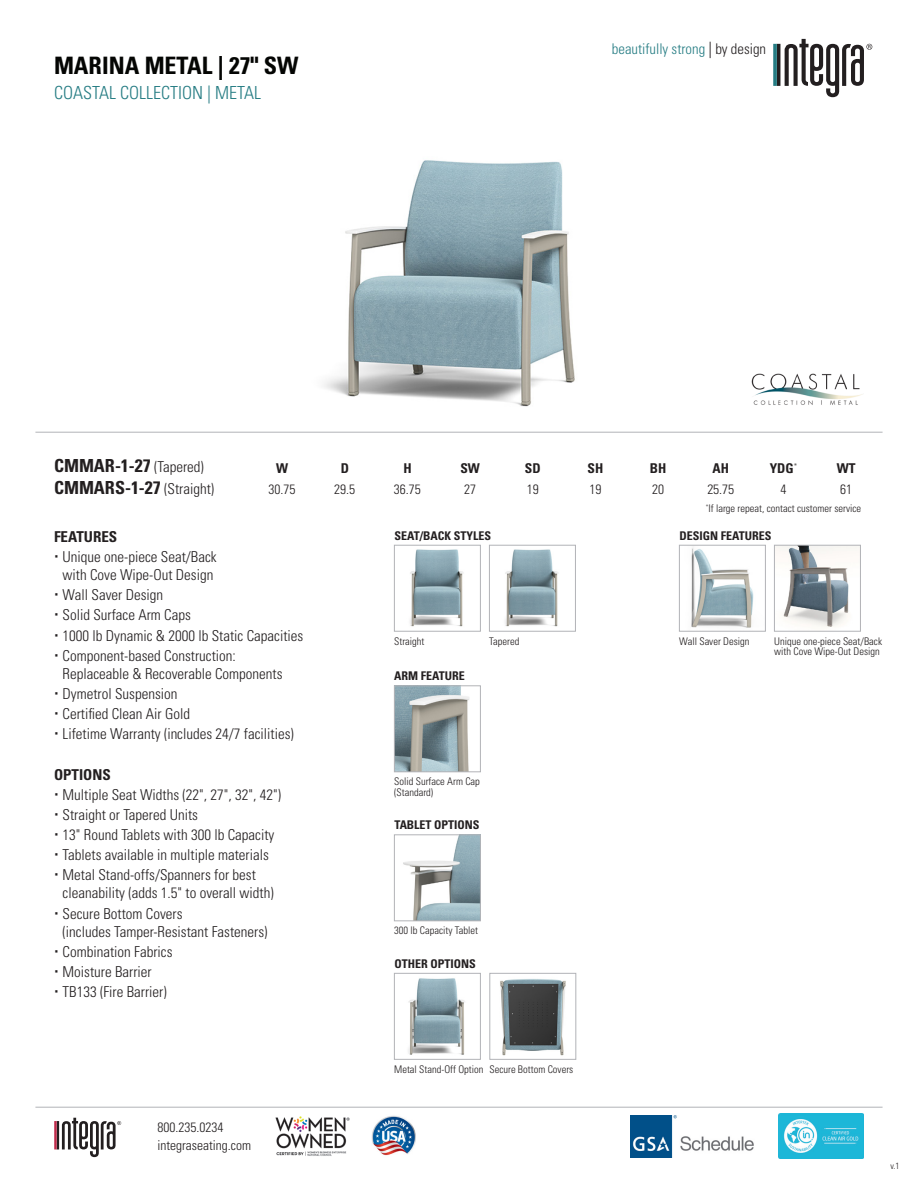
<style>
.page{position:relative;width:918px;height:1188px;background:#fff}
.page>*{position:absolute;margin:0;border:0;box-sizing:border-box;transform-origin:0 0}
.t1{font:700 condensed 24px "Univers LT Std";color:#040503}
.t2{font:700 condensed 18px "Univers LT Std";color:#231f20}
.t3{font:300 condensed 18px "Univers LT Std";color:#257c83}
.t4{font:300 condensed 15px/18px "Univers LT Std";color:#231f20}
.t5{font:700 condensed 15px "Univers LT Std";color:#231f20}
.t6{font:300 condensed 14.7px "Univers LT Std";color:#257c83}
.t7{font:300 condensed 13.5px/18px "Univers LT Std";color:#231f20}
.t8{font:700 condensed 13.5px "Univers LT Std";color:#231f20}
.t9{font:700 condensed 12px "Univers LT Std";color:#231f20}
.t10{font:300 condensed 10.5px "Univers LT Std";color:#231f20}
.t11{font:300 condensed 9px "Univers LT Std";color:#231f20}
.s1{font-size:16.35px;color:#231f20}
.s2{color:#231f20}
.s3{font-weight:300;font-size:15px}
</style>
<div class="page">
<img style="left:751px;top:373px;width:112px;height:32px">
<svg style="left:54px;top:1118px;width:67px;height:39px"></svg>
<img style="left:372px;top:1115px;width:44px;height:41px">
<img style="left:275px;top:1116px;width:75px;height:40px">
<img style="left:779px;top:1114px;width:85px;height:44px">
<hr style="left:35px;top:432px;width:848px;height:1px;background:#b2b3b7">
<hr style="left:35px;top:1107px;width:848px;height:1px;background:#b2b3b7">
<svg style="left:773px;top:39px;width:99px;height:58px"></svg>
<img style="left:630px;top:1115px;width:124px;height:42px">
<img style="left:324px;top:160px;width:251px;height:247px">
<img style="left:776px;top:547px;width:83px;height:80px">
<div style="left:774px;top:545px;width:87px;height:86px;border:1px solid #b2b3b7"></div>
<img style="left:691px;top:548px;width:63px;height:80px">
<div style="left:679px;top:545px;width:87px;height:86px;border:1px solid #b2b3b7"></div>
<img style="left:410px;top:549px;width:54px;height:78px">
<div style="left:394px;top:545px;width:87px;height:86px;border:1px solid #b2b3b7"></div>
<img style="left:505px;top:549px;width:53px;height:78px">
<div style="left:489px;top:545px;width:87px;height:86px;border:1px solid #b2b3b7"></div>
<img style="left:396px;top:688px;width:73px;height:82px">
<div style="left:394px;top:686px;width:87px;height:86px;border:1px solid #b2b3b7"></div>
<img style="left:403px;top:837px;width:76px;height:82px">
<div style="left:394px;top:835px;width:87px;height:86px;border:1px solid #b2b3b7"></div>
<img style="left:500px;top:979px;width:66px;height:77px">
<div style="left:490px;top:973px;width:86px;height:87px;border:1px solid #b2b3b7"></div>
<img style="left:408px;top:978px;width:57px;height:77px">
<div style="left:394px;top:973px;width:87px;height:87px;border:1px solid #b2b3b7"></div>
<p class="t1" style="left:54px;top:50px;width:246px">MARINA METAL | 27" SW</p>
<p class="t3" style="left:54px;top:82px;width:209px">COASTAL COLLECTION | METAL</p>
<p class="t6" style="left:612px;top:40px;width:156px">beautifully strong <span class="s1">|</span> <span class="s2">by design</span></p>
<p class="t2" style="left:54px;top:455px;width:151px">CMMAR-1-27 <span class="s3">(Tapered)</span></p>
<p class="t2" style="left:54px;top:477px;width:162px">CMMARS-1-27 <span class="s3">(Straight)</span></p>
<p class="t8" style="left:276px;top:460px;width:14px">W</p>
<p class="t8" style="left:341px;top:460px;width:10px">D</p>
<p class="t8" style="left:403px;top:460px;width:10px">H</p>
<p class="t8" style="left:460px;top:460px;width:21px">SW</p>
<p class="t8" style="left:525px;top:460px;width:17px">SD</p>
<p class="t8" style="left:588px;top:460px;width:17px">SH</p>
<p class="t8" style="left:650px;top:460px;width:18px">BH</p>
<p class="t8" style="left:713px;top:460px;width:18px">AH</p>
<p class="t8" style="left:770px;top:460px;width:29px">YDG<sup>*</sup></p>
<p class="t8" style="left:837px;top:460px;width:20px">WT</p>
<p class="t7" style="left:269px;top:480px;width:28px">30.75</p>
<p class="t7" style="left:334px;top:480px;width:22px">29.5</p>
<p class="t7" style="left:394px;top:480px;width:28px">36.75</p>
<p class="t7" style="left:464px;top:480px;width:13px">27</p>
<p class="t7" style="left:527px;top:480px;width:13px">19</p>
<p class="t7" style="left:589px;top:480px;width:13px">19</p>
<p class="t7" style="left:652px;top:480px;width:13px">20</p>
<p class="t7" style="left:707px;top:480px;width:28px">25.75</p>
<p class="t7" style="left:780px;top:480px;width:7px">4</p>
<p class="t7" style="left:840px;top:480px;width:13px">61</p>
<p class="t10" style="left:706px;top:502px;width:157px"><sup>*</sup>If large repeat, contact customer service</p>
<p class="t5" style="left:54px;top:527px;width:65px">FEATURES</p>
<p class="t4" style="left:63px;top:548px;width:156px">Unique one-piece Seat/Back with Cove Wipe-Out Design</p>
<p class="t4" style="left:63px;top:586px;width:102px">Wall Saver Design</p>
<p class="t4" style="left:63px;top:606px;width:130px">Solid Surface Arm Caps</p>
<p class="t4" style="left:63px;top:626px;width:242px">1000 lb Dynamic &amp; 2000 lb Static Capacities</p>
<p class="t4" style="left:63px;top:647px;width:221px">Component-based Construction:<br>Replaceable &amp; Recoverable Components</p>
<p class="t4" style="left:63px;top:685px;width:116px">Dymetrol Suspension</p>
<p class="t4" style="left:63px;top:705px;width:129px">Certified Clean Air Gold</p>
<p class="t4" style="left:63px;top:725px;width:233px">Lifetime Warranty (includes 24/7 facilities)</p>
<p class="t5" style="left:54px;top:765px;width:58px">OPTIONS</p>
<p class="t4" style="left:63px;top:785px;width:220px">Multiple Seat Widths (22", 27", 32", 42")</p>
<p class="t4" style="left:63px;top:806px;width:137px">Straight or Tapered Units</p>
<p class="t4" style="left:63px;top:826px;width:213px">13" Round Tablets with 300 lb Capacity</p>
<p class="t4" style="left:63px;top:846px;width:208px">Tablets available in multiple materials</p>
<p class="t4" style="left:63px;top:866px;width:213px">Metal Stand-offs/Spanners for best cleanability (adds 1.5" to overall width)</p>
<p class="t4" style="left:63px;top:904px;width:206px">Secure Bottom Covers<br>(includes Tamper-Resistant Fasteners)</p>
<p class="t4" style="left:63px;top:942px;width:111px">Combination Fabrics</p>
<p class="t4" style="left:63px;top:963px;width:91px">Moisture Barrier</p>
<p class="t4" style="left:63px;top:983px;width:106px">TB133 (Fire Barrier)</p>
<p class="t9" style="left:394px;top:528px;width:98px">SEAT/BACK STYLES</p>
<p class="t9" style="left:679px;top:528px;width:93px">DESIGN FEATURES</p>
<p class="t10" style="left:394px;top:635px;width:32px">Straight</p>
<p class="t10" style="left:489px;top:635px;width:32px">Tapered</p>
<p class="t10" style="left:679px;top:635px;width:72px">Wall Saver Design</p>
<p class="t9" style="left:394px;top:669px;width:72px">ARM FEATURE</p>
<p class="t10" style="left:774px;top:635px;width:109px">Unique one-piece Seat/Back</p>
<p class="t10" style="left:774px;top:645px;width:107px">with Cove Wipe-Out Design</p>
<p class="t10" style="left:394px;top:775px;width:87px">Solid Surface Arm Cap</p>
<p class="t10" style="left:394px;top:786px;width:41px">(Standard)</p>
<p class="t9" style="left:394px;top:818px;width:87px">TABLET OPTIONS</p>
<p class="t10" style="left:394px;top:924px;width:85px">300 lb Capacity Tablet</p>
<p class="t9" style="left:394px;top:956px;width:83px">OTHER OPTIONS</p>
<p class="t7" style="left:158px;top:1118px;width:95px">800.235.0234 integraseating.com</p>
<p class="t10" style="left:394px;top:1063px;width:91px">Metal Stand-Off Option</p>
<p class="t10" style="left:489px;top:1063px;width:85px">Secure Bottom Covers</p>
<p class="t11" style="left:890px;top:1160px;width:11px">v.1</p>
</div>
